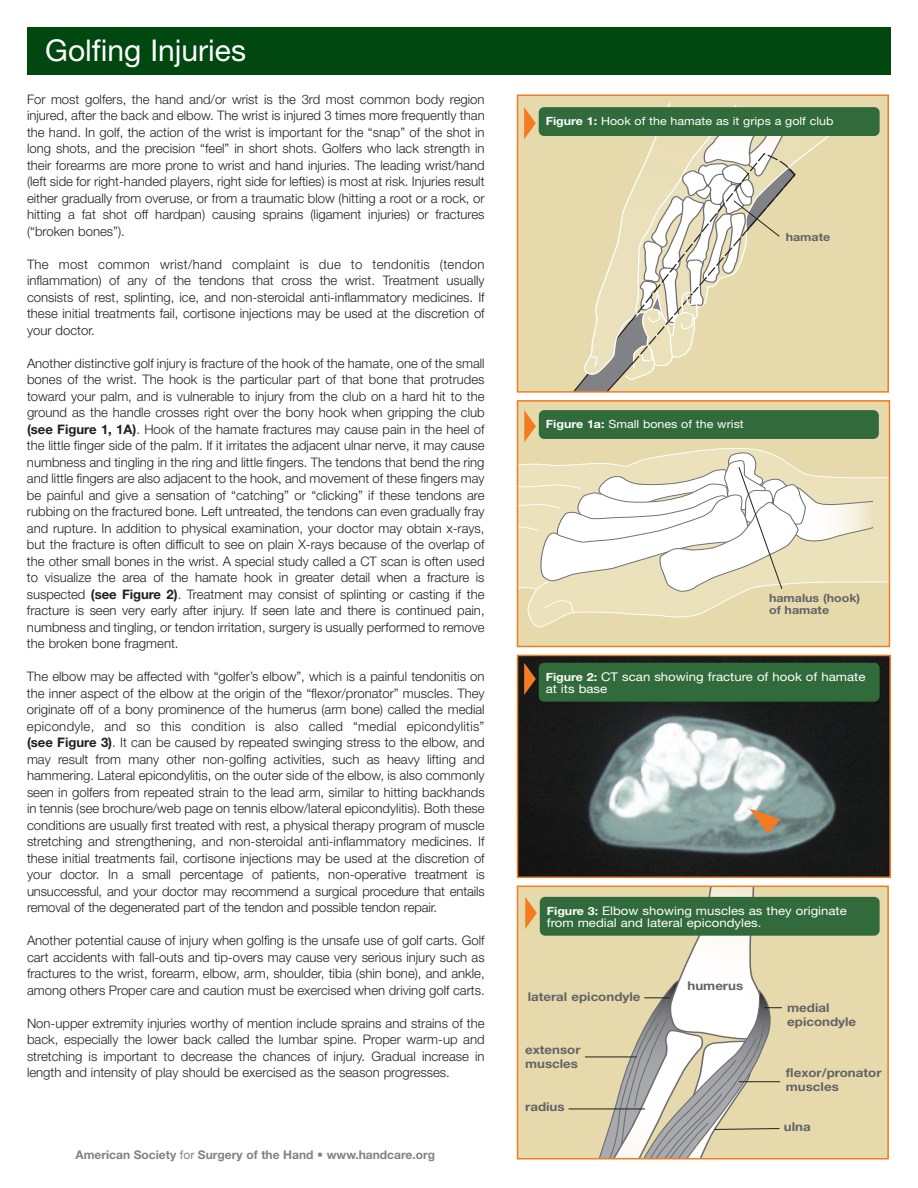
<style>
.page{position:relative;width:918px;height:1188px;background:#fff}
.page>*{position:absolute;margin:0;border:0;box-sizing:border-box;transform-origin:0 0}
.t1{font:30px "Helvetica Neue";color:#fff}
.t2{font:300 13.2px/16.5px "Helvetica Neue";color:#231f20;text-align:justify}
.t3{font:700 12.15px/14.2px "Helvetica Neue";color:#636366;scale:1.1 1}
.t4{font:12px/12.6px "Helvetica Neue";color:#fff;scale:1.1 1}
.t5{font:700 12px "Helvetica Neue";color:#808285}
.t6{font:11.4px "Helvetica Neue";color:#fff;scale:1.1 1}
.t7{font:700 11.4px/12.8px "Helvetica Neue";color:#636366;scale:1.1 1}
.s1{font-weight:700}
.s2{font-weight:400}
.s3{font-weight:700;font-size:11.4px}
</style>
<div class="page">
<div style="left:28px;top:27px;width:863px;height:47px;background:#004710"></div>
<div style="left:520px;top:97px;width:366px;height:293px;background:#e6daac"></div>
<div style="left:544px;top:154px;width:252px;height:236px;background:#e6daac"></div>
<svg style="left:583px;top:102px;width:191px;height:276px"></svg>
<div style="left:635px;top:105px;width:215px;height:220px;background:#e6daac"></div>
<svg style="left:590px;top:355px;width:8px;height:12px"></svg>
<div style="left:517px;top:94px;width:372px;height:299px;border:2px solid #f47b21"></div>
<div style="left:520px;top:403px;width:367px;height:241px;background:#e6daac"></div>
<svg style="left:520px;top:444px;width:367px;height:183px"></svg>
<svg style="left:544px;top:600px;width:30px;height:13px"></svg>
<div style="left:517px;top:400px;width:373px;height:247px;border:2px solid #f47b21"></div>
<svg style="left:524px;top:107px;width:12px;height:32px"></svg>
<div style="left:539px;top:107px;width:341px;height:29px;background:#316a3b;border-radius:5px"></div>
<div style="left:539px;top:410px;width:340px;height:29px;background:#316a3b;border-radius:5px"></div>
<svg style="left:524px;top:410px;width:12px;height:32px"></svg>
<svg style="left:624px;top:136px;width:172px;height:244px"></svg>
<svg style="left:518px;top:452px;width:356px;height:140px"></svg>
<img style="left:520px;top:658px;width:368px;height:217px">
<div style="left:517px;top:655px;width:374px;height:223px;border:2px solid #f47b21"></div>
<div style="left:539px;top:663px;width:341px;height:39px;background:#316a3b;border-radius:5px"></div>
<svg style="left:524px;top:663px;width:12px;height:32px"></svg>
<svg style="left:749px;top:809px;width:32px;height:25px"></svg>
<div style="left:518px;top:886px;width:370px;height:273px;background:#e6daac"></div>
<div style="left:517px;top:886px;width:372px;height:273px;border:2px solid #f47b21"></div>
<div style="left:540px;top:897px;width:340px;height:39px;background:#316a3b;border-radius:5px"></div>
<svg style="left:525px;top:897px;width:12px;height:32px"></svg>
<svg style="left:577px;top:886px;width:205px;height:273px"></svg>
<hr style="left:568px;top:1109px;width:77px;height:1px;background:#231f20">
<h1 class="t1" style="left:45px;top:39px;width:202px">Golfing Injuries</h1>
<p class="t2" style="left:27px;top:92px;width:459px">For most golfers, the hand and/or wrist is the 3rd most common body region injured, after the back and elbow. The wrist is injured 3 times more frequently than the hand. In golf, the action of the wrist is important for the “snap” of the shot in long shots, and the precision “feel” in short shots. Golfers who lack strength in their forearms are more prone to wrist and hand injuries. The leading wrist/hand (left side for right-handed players, right side for lefties) is most at risk. Injuries result either gradually from overuse, or from a traumatic blow (hitting a root or a rock, or hitting a fat shot off hardpan) causing sprains (ligament injuries) or fractures (“broken bones”).</p>
<p class="t2" style="left:27px;top:257px;width:459px">The most common wrist/hand complaint is due to tendonitis (tendon inflammation) of any of the tendons that cross the wrist. Treatment usually consists of rest, splinting, ice, and non-steroidal anti-inflammatory medicines. If these initial treatments fail, cortisone injections may be used at the discretion of your doctor.</p>
<p class="t2" style="left:27px;top:356px;width:459px">Another distinctive golf injury is fracture of the hook of the hamate, one of the small bones of the wrist. The hook is the particular part of that bone that protrudes toward your palm, and is vulnerable to injury from the club on a hard hit to the ground as the handle crosses right over the bony hook when gripping the club <span class="s1">(see Figure 1, 1A)</span>. Hook of the hamate fractures may cause pain in the heel of the little finger side of the palm. If it irritates the adjacent ulnar nerve, it may cause numbness and tingling in the ring and little fingers. The tendons that bend the ring and little fingers are also adjacent to the hook, and movement of these fingers may be painful and give a sensation of “catching” or “clicking” if these tendons are rubbing on the fractured bone. Left untreated, the tendons can even gradually fray and rupture. In addition to physical examination, your doctor may obtain x-rays, but the fracture is often difficult to see on plain X-rays because of the overlap of the other small bones in the wrist. A special study called a CT scan is often used to visualize the area of the hamate hook in greater detail when a fracture is suspected <span class="s1">(see Figure 2)</span>. Treatment may consist of splinting or casting if the fracture is seen very early after injury. If seen late and there is continued pain, numbness and tingling, or tendon irritation, surgery is usually performed to remove the broken bone fragment.</p>
<p class="t2" style="left:27px;top:670px;width:459px">The elbow may be affected with “golfer’s elbow”, which is a painful tendonitis on the inner aspect of the elbow at the origin of the “flexor/pronator” muscles. They originate off of a bony prominence of the humerus (arm bone) called the medial epicondyle, and so this condition is also called “medial epicondylitis” <span class="s1">(see Figure 3)</span>. It can be caused by repeated swinging stress to the elbow, and may result from many other non-golfing activities, such as heavy lifting and hammering. Lateral epicondylitis, on the outer side of the elbow, is also commonly seen in golfers from repeated strain to the lead arm, similar to hitting backhands in tennis (see brochure/web page on tennis elbow/lateral epicondylitis). Both these conditions are usually first treated with rest, a physical therapy program of muscle stretching and strengthening, and non-steroidal anti-inflammatory medicines. If these initial treatments fail, cortisone injections may be used at the discretion of your doctor. In a small percentage of patients, non-operative treatment is unsuccessful, and your doctor may recommend a surgical procedure that entails removal of the degenerated part of the tendon and possible tendon repair.</p>
<p class="t2" style="left:27px;top:934px;width:459px">Another potential cause of injury when golfing is the unsafe use of golf carts. Golf cart accidents with fall-outs and tip-overs may cause very serious injury such as fractures to the wrist, forearm, elbow, arm, shoulder, tibia (shin bone), and ankle, among others Proper care and caution must be exercised when driving golf carts.</p>
<p class="t2" style="left:27px;top:1016px;width:459px">Non-upper extremity injuries worthy of mention include sprains and strains of the back, especially the lower back called the lumbar spine. Proper warm-up and stretching is important to decrease the chances of injury. Gradual increase in length and intensity of play should be exercised as the season progresses.</p>
<p class="t5" style="left:76px;top:1150px;width:361px">American Society <span class="s2">for</span> Surgery of the Hand • www.handcare.org</p>
<p class="t6" style="left:546px;top:116px;width:263px"><span class="s1">Figure 1:</span> Hook of the hamate as it grips a golf club</p>
<p class="t7" style="left:786px;top:232px;width:42px">hamate</p>
<p class="t6" style="left:546px;top:419px;width:182px"><span class="s1">Figure 1a:</span> Small bones of the wrist</p>
<p class="t7" style="left:769px;top:592px;width:84px">hamalus (hook) of hamate</p>
<p class="t4" style="left:546px;top:671px;width:292px"><span class="s3">Figure 2:</span> CT scan showing fracture of hook of hamate at its base</p>
<p class="t4" style="left:547px;top:905px;width:274px"><span class="s3">Figure 3:</span> Elbow showing muscles as they originate from medial and lateral epicondyles.</p>
<p class="t3" style="left:528px;top:991px;width:104px">lateral epicondyle</p>
<p class="t3" style="left:525px;top:1044px;width:52px">extensor muscles</p>
<p class="t3" style="left:525px;top:1101px;width:37px">radius</p>
<p class="t3" style="left:688px;top:980px;width:52px">humerus</p>
<p class="t3" style="left:787px;top:1001px;width:64px">medial epicondyle</p>
<p class="t3" style="left:786px;top:1067px;width:88px">flexor/pronator muscles</p>
<p class="t3" style="left:784px;top:1121px;width:26px">ulna</p>
</div>
